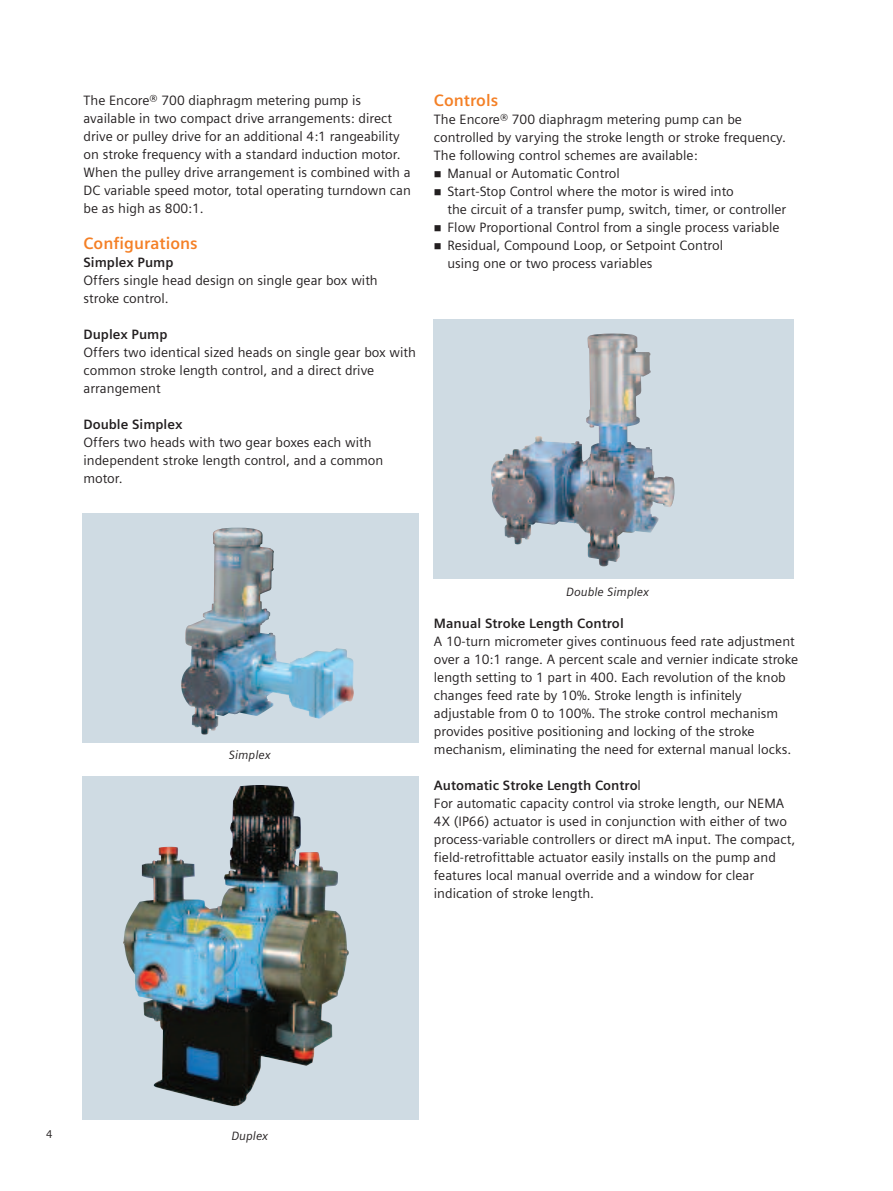
<style>
.page{position:relative;width:893px;height:1191px;background:#fff}
.page>*{position:absolute;margin:0;border:0;box-sizing:border-box;transform-origin:0 0}
.t1{font:700 16.5px "Siemens Sans";color:#f48026}
.t2{font:13.5px/18px "Siemens Sans";color:#231f20}
.t3{font:700 13.5px "Siemens Sans";color:#231f20}
.t4{font:italic 12px "Siemens Sans";color:#231f20}
.t5{font:11.25px "Siemens Sans";color:#231f20}
.s1{font-weight:700}
</style>
<div class="page">
<div style="left:433px;top:319px;width:361px;height:260px;background:#cfdbe3"></div>
<img style="left:491px;top:333px;width:160px;height:233px">
<div style="left:82px;top:776px;width:336px;height:343px;background:#cfdbe3"></div>
<img style="left:123px;top:785px;width:226px;height:321px">
<div style="left:82px;top:513px;width:336px;height:229px;background:#cfdbe3"></div>
<img style="left:181px;top:527px;width:173px;height:207px">
<p class="t2" style="left:84px;top:91px;width:329px">The Encore® 700 diaphragm metering pump is available in two compact drive arrangements: direct drive or pulley drive for an additional 4:1 rangeability on stroke frequency with a standard induction motor.<br>When the pulley drive arrangement is combined with a DC variable speed motor, total operating turndown can be as high as 800:1.</p>
<p class="t1" style="left:84px;top:233px;width:116px">Configurations</p>
<p class="t3" style="left:84px;top:254px;width:91px">Simplex Pump</p>
<p class="t2" style="left:84px;top:271px;width:296px">Offers single head design on single gear box with stroke control.</p>
<p class="t3" style="left:84px;top:326px;width:85px">Duplex Pump</p>
<p class="t2" style="left:84px;top:343px;width:334px">Offers two identical sized heads on single gear box with common stroke length control, and a direct drive arrangement</p>
<p class="t3" style="left:84px;top:416px;width:100px">Double Simplex</p>
<p class="t2" style="left:84px;top:433px;width:301px">Offers two heads with two gear boxes each with independent stroke length control, and a common motor.</p>
<p class="t1" style="left:434px;top:90px;width:66px">Controls</p>
<p class="t2" style="left:434px;top:110px;width:310px">The Encore® 700 diaphragm metering pump can be</p>
<p class="t2" style="left:434px;top:128px;width:354px">controlled by varying the stroke length or stroke frequency.</p>
<p class="t2" style="left:434px;top:146px;width:265px">The following control schemes are available:</p>
<p class="t2" style="left:447px;top:164px;width:174px">Manual or Automatic Control</p>
<p class="t2" style="left:447px;top:182px;width:288px">Start-Stop Control where the motor is wired into</p>
<p class="t2" style="left:447px;top:200px;width:340px">the circuit of a transfer pump, switch, timer, or controller</p>
<p class="t2" style="left:447px;top:218px;width:334px">Flow Proportional Control from a single process variable</p>
<p class="t2" style="left:447px;top:236px;width:277px">Residual, Compound Loop, or Setpoint Control</p>
<p class="t2" style="left:447px;top:254px;width:207px">using one or two process variables</p>
<p class="t4" style="left:229px;top:748px;width:43px">Simplex</p>
<p class="t4" style="left:566px;top:585px;width:84px">Double Simplex</p>
<p class="t3" style="left:434px;top:615px;width:192px">Manual Stroke Length Control</p>
<p class="t2" style="left:434px;top:632px;width:366px">A 10-turn micrometer gives continuous feed rate adjustment over a 10:1 range. A percent scale and vernier indicate stroke length setting to 1 part in 400. Each revolution of the knob changes feed rate by 10%. Stroke length is infinitely adjustable from 0 to 100%. The stroke control mechanism provides positive positioning and locking of the stroke mechanism, eliminating the need for external manual locks.</p>
<p class="t2" style="left:434px;top:776px;width:363px"><span class="s1">Automatic Stroke Length Contro</span>l<br>For automatic capacity control via stroke length, our NEMA 4X (IP66) actuator is used in conjunction with either of two process-variable controllers or direct mA input. The compact, field-retrofittable actuator easily installs on the pump and features local manual override and a window for clear indication of stroke length.</p>
<p class="t5" style="left:46px;top:1127px;width:8px">4</p>
<p class="t4" style="left:231px;top:1129px;width:38px">Duplex</p>
</div>
